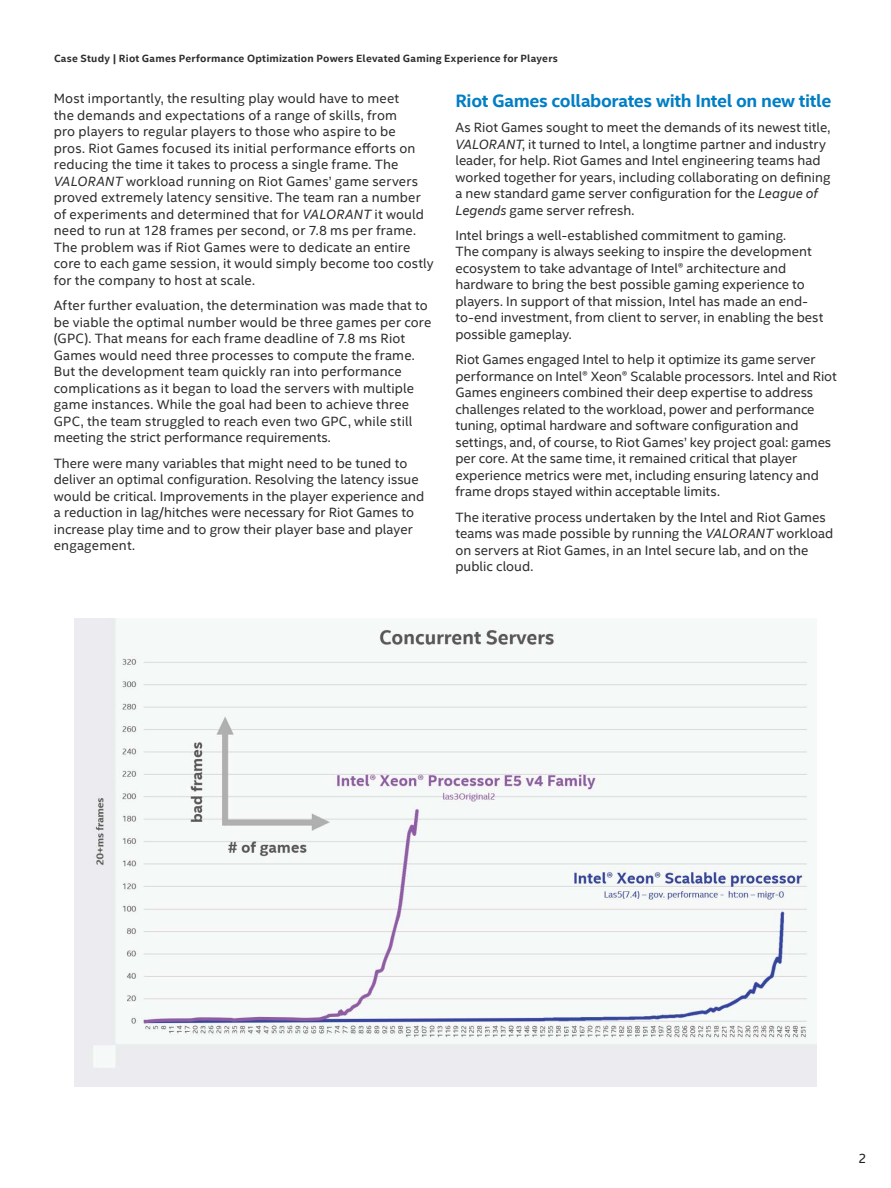
<style>
.page{position:relative;width:891px;height:1188px;background:#fff}
.page>*{position:absolute;margin:0;border:0;box-sizing:border-box;transform-origin:0 0}
.MainCopy___Caption{font:700 18px "Intel Clear";letter-spacing:-.02em;color:#007ec5}
.MainCopy___Caption-2{font:13.5px/16.5px "Intel Clear";letter-spacing:.005em;color:#2d2f2e}
.t1{font:13.5px "Intel Clear";color:#231f20}
.Document_Header{font:700 10.5px "Intel Clear";letter-spacing:.02em;color:#2d2f2e}
.s1{font-style:italic}
</style>
<div class="page">
<img style="left:75px;top:619px;width:741px;height:468px">
<p class="Document_Header" style="left:54px;top:51px;width:505px">Case Study | Riot Games Performance Optimization Powers Elevated Gaming Experience for Players</p>
<p class="MainCopy___Caption-2" style="left:54px;top:90px;width:381px">Most importantly, the resulting play would have to meet<br>the demands and expectations of a range of skills, from<br>pro players to regular players to those who aspire to be<br>pros. Riot Games focused its initial performance efforts on reducing the time it takes to process a single frame. The <span class="s1">VALORANT</span> workload running on Riot Games’ game servers proved extremely latency sensitive. The team ran a number of experiments and determined that for <span class="s1">VALORANT</span> it would need to run at 128 frames per second, or 7.8 ms per frame.<br>The problem was if Riot Games were to dedicate an entire core to each game session, it would simply become too costly for the company to host at scale.</p>
<p class="MainCopy___Caption-2" style="left:54px;top:297px;width:379px">After further evaluation, the determination was made that to be viable the optimal number would be three games per core (GPC). That means for each frame deadline of 7.8 ms Riot Games would need three processes to compute the frame.<br>But the development team quickly ran into performance complications as it began to load the servers with multiple game instances. While the goal had been to achieve three GPC, the team struggled to reach even two GPC, while still meeting the strict performance requirements.</p>
<p class="MainCopy___Caption-2" style="left:54px;top:454px;width:372px">There were many variables that might need to be tuned to deliver an optimal configuration. Resolving the latency issue would be critical. Improvements in the player experience and a reduction in lag/hitches were necessary for Riot Games to increase play time and to grow their player base and player engagement.</p>
<p class="MainCopy___Caption" style="left:455px;top:88px;width:377px">Riot Games collaborates with Intel on new title</p>
<p class="MainCopy___Caption-2" style="left:455px;top:119px;width:377px">As Riot Games sought to meet the demands of its newest title, <span class="s1">VALORANT</span>, it turned to Intel, a longtime partner and industry leader, for help. Riot Games and Intel engineering teams had worked together for years, including collaborating on defining a new standard game server configuration for the <span class="s1">League of Legends</span> game server refresh.</p>
<p class="MainCopy___Caption-2" style="left:455px;top:227px;width:369px">Intel brings a well-established commitment to gaming.<br>The company is always seeking to inspire the development ecosystem to take advantage of Intel® architecture and hardware to bring the best possible gaming experience to players. In support of that mission, Intel has made an end&shy;to-end investment, from client to server, in enabling the best possible gameplay.</p>
<p class="MainCopy___Caption-2" style="left:455px;top:351px;width:383px">Riot Games engaged Intel to help it optimize its game server performance on Intel® Xeon® Scalable processors. Intel and Riot Games engineers combined their deep expertise to address challenges related to the workload, power and performance tuning, optimal hardware and software configuration and settings, and, of course, to Riot Games’ key project goal: games per core. At the same time, it remained critical that player experience metrics were met, including ensuring latency and frame drops stayed within acceptable limits.</p>
<p class="MainCopy___Caption-2" style="left:455px;top:508px;width:379px">The iterative process undertaken by the Intel and Riot Games teams was made possible by running the <span class="s1">VALORANT</span> workload on servers at Riot Games, in an Intel secure lab, and on the public cloud.</p>
<p class="t1" style="left:858px;top:1149px;width:10px">2</p>
</div>
